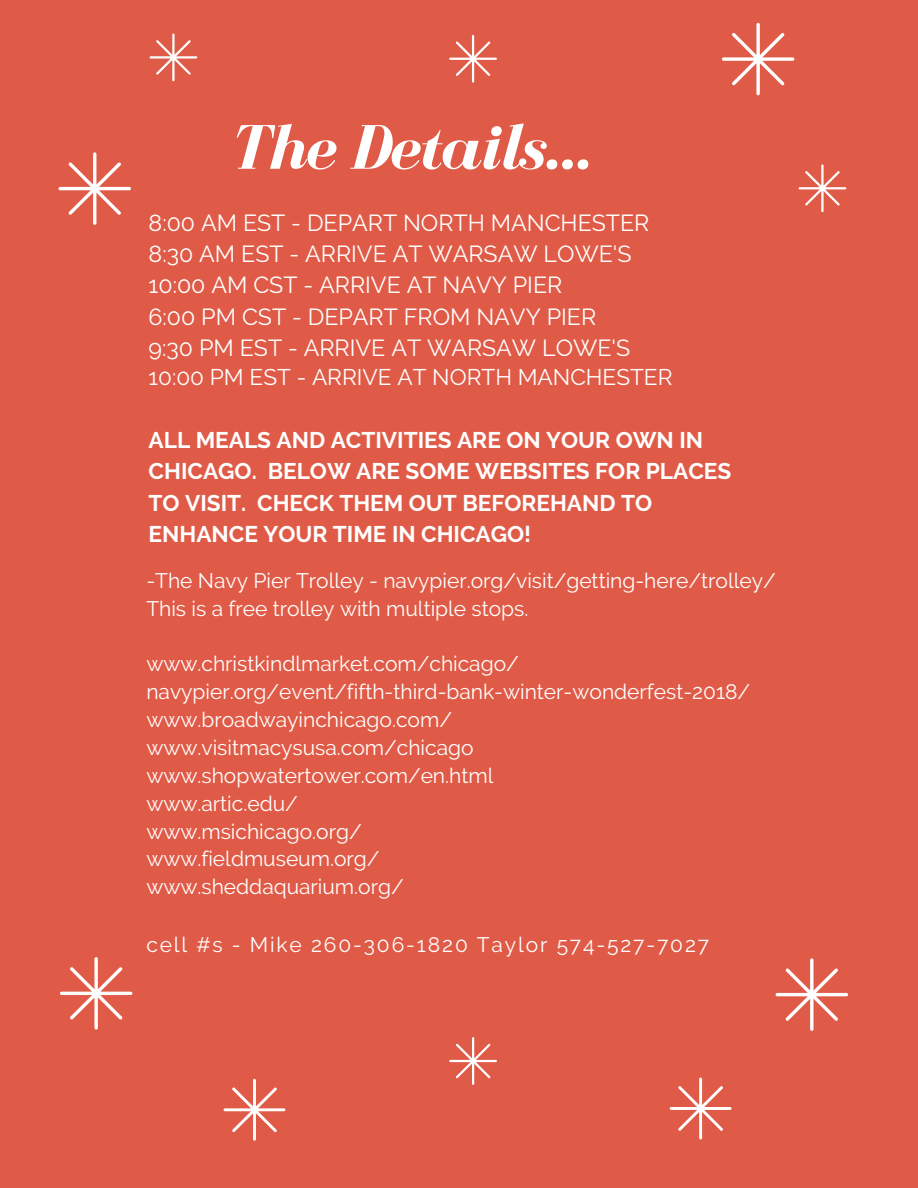
<style>
.page{position:relative;width:918px;height:1188px;background:#e05b47}
.page>*{position:absolute;margin:0;border:0;box-sizing:border-box;transform-origin:0 0}
.t1{font:italic 700 64.95px "Bodoni FLF";letter-spacing:-.03em;color:#fff}
.t2{font:23.25px/31.3px "Raleway";color:#fff}
.t3{font:700 22.65px/31.3px "Raleway";color:#fff}
.t4{font:22.65px "Raleway";color:#fff}
.t5{font:21px/27.9px "Raleway";color:#fff}
.t6{font:21px "Raleway";letter-spacing:.09em;color:#fff}
</style>
<div class="page">
<svg style="left:59px;top:152px;width:72px;height:73px"></svg>
<svg style="left:722px;top:23px;width:72px;height:72px"></svg>
<svg style="left:150px;top:34px;width:47px;height:47px"></svg>
<svg style="left:449px;top:35px;width:48px;height:48px"></svg>
<svg style="left:799px;top:164px;width:47px;height:48px"></svg>
<svg style="left:776px;top:958px;width:72px;height:73px"></svg>
<svg style="left:60px;top:957px;width:72px;height:73px"></svg>
<svg style="left:670px;top:1078px;width:62px;height:61px"></svg>
<svg style="left:224px;top:1079px;width:61px;height:62px"></svg>
<svg style="left:449px;top:1037px;width:48px;height:48px"></svg>
<h1 class="t1" style="left:229px;top:113px;width:364px">The Details...</h1>
<p class="t2" style="left:149px;top:207px;width:502px">8:00 AM EST - DEPART NORTH MANCHESTER 8:30 AM EST - ARRIVE AT WARSAW LOWE'S 10:00 AM CST - ARRIVE AT NAVY PIER<br>6:00 PM CST - DEPART FROM NAVY PIER<br>9:30 PM EST - ARRIVE AT WARSAW LOWE'S</p>
<p class="t4" style="left:149px;top:364px;width:525px">10:00 PM EST - ARRIVE AT NORTH MANCHESTER</p>
<p class="t3" style="left:149px;top:424px;width:584px">ALL MEALS AND ACTIVITIES ARE ON YOUR OWN IN CHICAGO. BELOW ARE SOME WEBSITES FOR PLACES TO VISIT. CHECK THEM OUT BEFOREHAND TO ENHANCE YOUR TIME IN CHICAGO!</p>
<p class="t5" style="left:146px;top:566px;width:631px">-The Navy Pier Trolley - navypier.org/visit/getting-here/trolley/<br>This is a free trolley with multiple stops.</p>
<p class="t5" style="left:146px;top:650px;width:605px">www.christkindlmarket.com/chicago/ navypier.org/event/fifth-third-bank-winter-wonderfest-2018/ www.broadwayinchicago.com/ www.visitmacysusa.com/chicago www.shopwatertower.com/en.html<br>www.artic.edu/<br>www.msichicago.org/<br>www.fieldmuseum.org/<br>www.sheddaquarium.org/</p>
<p class="t6" style="left:146px;top:932px;width:564px">cell #s - Mike 260-306-1820 Taylor 574-527-7027</p>
</div>
